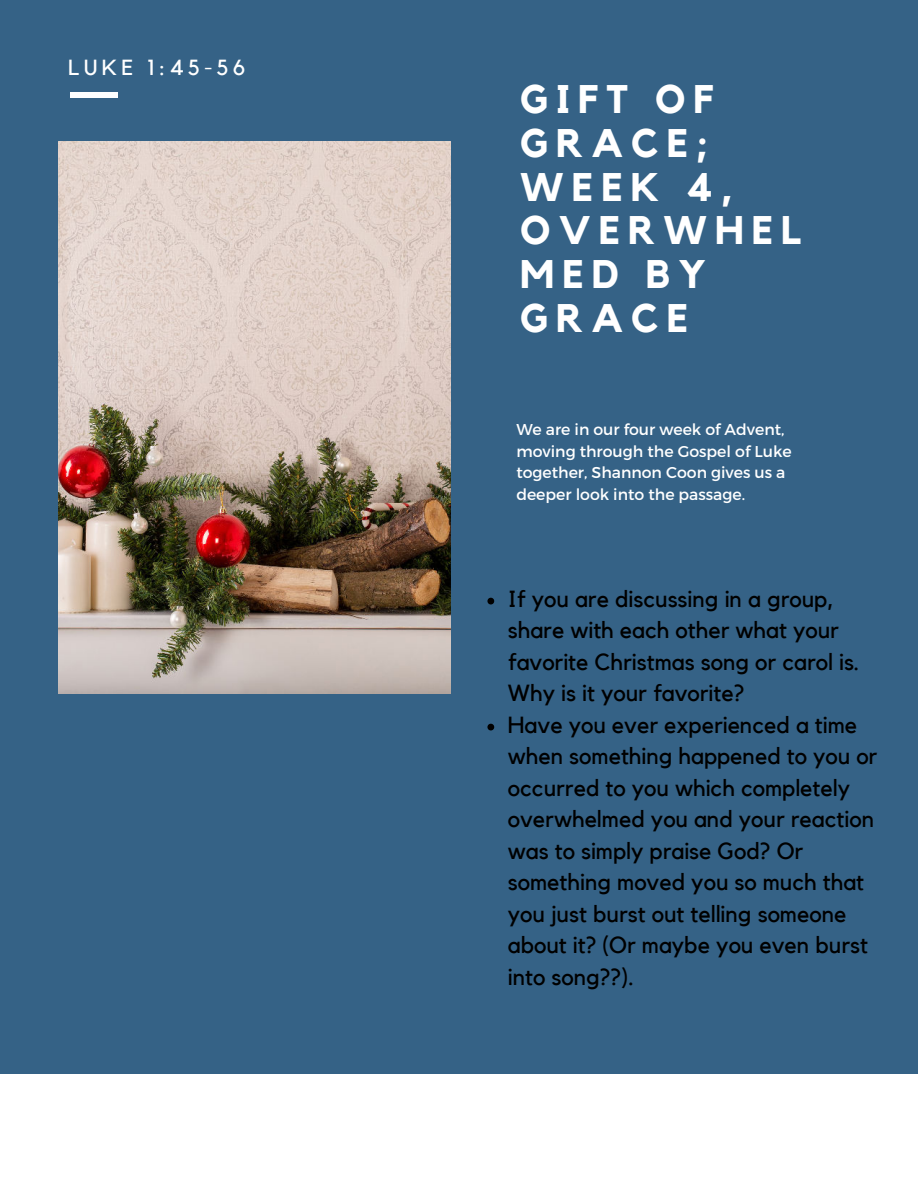
<style>
.page{position:relative;width:918px;height:1188px;background:#fff}
.page>*{position:absolute;margin:0;border:0;box-sizing:border-box;transform-origin:0 0}
.t1{font:700 39.75px/43.8px "Kollektif";letter-spacing:.2em;color:#fff}
.t2{font:23.25px/31.5px "Kollektif";color:#000}
.t3{font:21.75px "Kollektif";letter-spacing:.2em;color:#fff}
.t4{font:15.75px/21.3px "Montserrat";color:#fff}
</style>
<div class="page">
<div style="left:0;top:0;width:918px;height:1074px;background:#356286"></div>
<img style="left:58px;top:141px;width:393px;height:553px">
<div style="left:71px;top:92px;width:47px;height:5px;background:#fff"></div>
<svg style="left:487px;top:598px;width:7px;height:6px"></svg>
<svg style="left:487px;top:724px;width:7px;height:6px"></svg>
<p class="t3" style="left:68px;top:55px;width:179px">LUKE 1:45-56</p>
<h1 class="t1" style="left:520px;top:77px;width:282px">GIFT OF<br>GRACE;<br>WEEK 4,<br>OVERWHEL<br>MED BY<br>GRACE</h1>
<p class="t4" style="left:516px;top:419px;width:277px">We are in our four week of Advent, moving through the Gospel of Luke together, Shannon Coon gives us a deeper look into the passage.</p>
<p class="t2" style="left:508px;top:583px;width:371px">If you are discussing in a group, share with each other what your favorite Christmas song or carol is.<br>Why is it your favorite?<br>Have you ever experienced a time when something happened to you or occurred to you which completely overwhelmed you and your reaction was to simply praise God? Or something moved you so much that you just burst out telling someone about it? (Or maybe you even burst into song??).</p>
</div>
